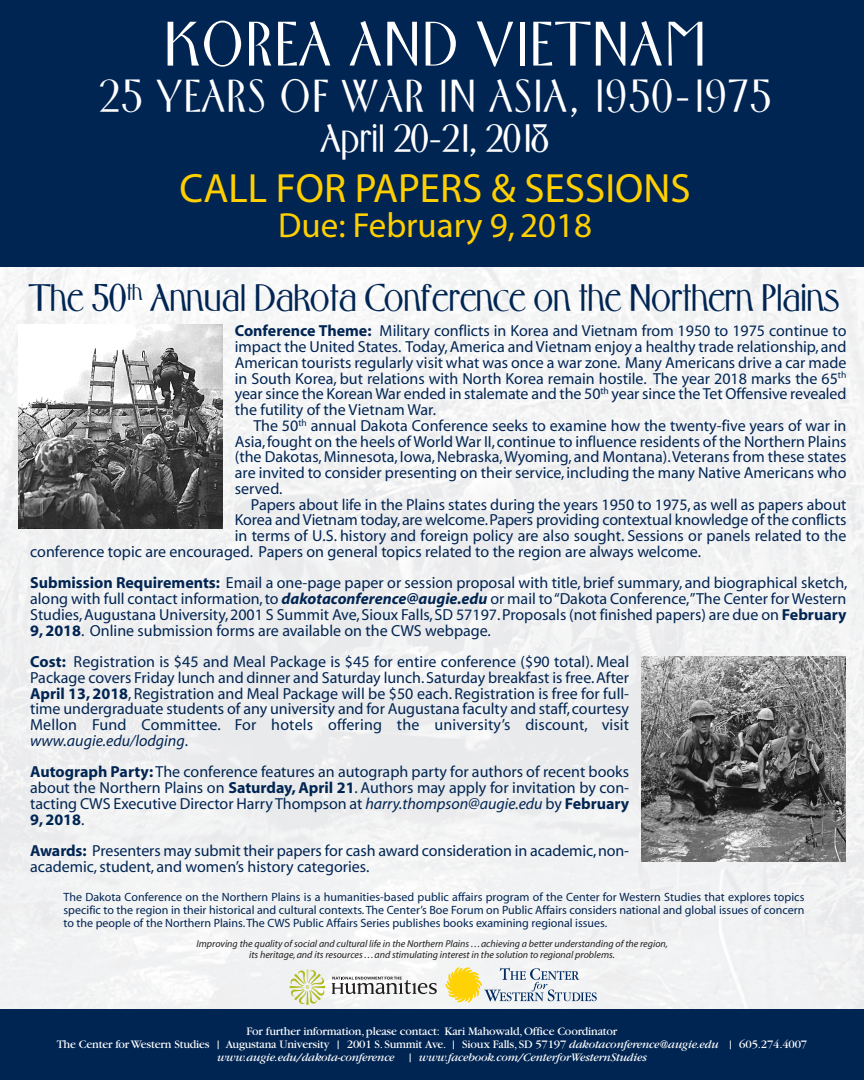
<style>
.page{position:relative;width:864px;height:1080px;background:#fff}
.page>*{position:absolute;margin:0;border:0;box-sizing:border-box;transform-origin:0 0}
.t1{font:56px "Gabriel";letter-spacing:.05em;color:#fff}
.t2{font:41px "Gabriel";letter-spacing:.05em;color:#fff}
.t3{font:41px "Myriad";color:#ffcf00}
.t4{font:35px "Myriad";color:#ffcf00}
.t5{font:700 35px "Gabriel";color:#fff}
.t6{font:700 34px "Gabriel";color:#012553}
.t7{font:16px/15.8px "Myriad";color:#012553;text-align:justify}
.t8{font:12px/12.8px "Myriad";color:#012553;text-align:justify}
.t9{font:12px/13px "Garamond";letter-spacing:-.015em;color:#fff;text-align:center}
.t10{font:italic 10px/10.5px "Myriad";color:#231f20;text-align:center}
.s1{font-weight:700}
.s2{font-weight:700;font-style:italic}
.s3{font-style:italic}
</style>
<div class="page">
<img style="left:0;top:266px;width:864px;height:744px">
<div style="left:0;top:0;width:864px;height:266px;background:#012553"></div>
<div style="left:0;top:1010px;width:864px;height:70px;background:#012553"></div>
<svg style="left:332px;top:977px;width:105px;height:17px"></svg>
<svg style="left:290px;top:969px;width:35px;height:36px"></svg>
<svg style="left:446px;top:968px;width:151px;height:34px"></svg>
<img style="left:18px;top:324px;width:204px;height:204px">
<img style="left:642px;top:657px;width:204px;height:204px">
<h1 class="t1" style="left:165px;top:22px;width:542px">KOREA AND VIETNAM</h1>
<h2 class="t2" style="left:99px;top:80px;width:674px">25 YEARS OF WAR IN ASIA, 1950-1975</h2>
<h3 class="t5" style="left:321px;top:124px;width:230px">April 20-21, 2018</h3>
<h2 class="t3" style="left:180px;top:173px;width:513px">CALL FOR PAPERS &amp; SESSIONS</h2>
<h3 class="t4" style="left:278px;top:212px;width:315px">Due: February 9, 2018</h3>
<h3 class="t6" style="left:29px;top:285px;width:812px">The 50<sup>th</sup> Annual Dakota Conference on the Northern Plains</h3>
<p class="t7" style="left:235px;top:325px;width:613px"><span class="s1">Conference Theme:</span> Military conflicts in Korea and Vietnam from 1950 to 1975 continue to impact the United States. Today,America and Vietnam enjoy a healthy trade relationship,and American tourists regularly visit what was once a war zone. Many Americans drive a car made in South Korea, but relations with North Korea remain hostile. The year 2018 marks the 65<sup>th </sup>year since the KoreanWar ended in stalemate and the 50<sup>th</sup> year since the Tet Offensive revealed the futility of the Vietnam War.</p>
<p class="t7" style="left:235px;top:419px;width:613px;text-indent:19px">The 50<sup>th</sup> annual Dakota Conference seeks to examine how the twenty-five years of war in Asia,fought on the heels of World War II,continue to influence residents of the Northern Plains (the Dakotas,Minnesota, Iowa,Nebraska,Wyoming, and Montana).Veterans from these states are invited to consider presenting on their service, including the many Native Americans who served.</p>
<p class="t7" style="left:251px;top:498px;width:597px">Papers about life in the Plains states during the years 1950 to 1975, as well as papers about</p>
<p class="t7" style="left:235px;top:514px;width:613px">Korea andVietnam today,are welcome.Papers providing contextual knowledge of the conflicts</p>
<p class="t7" style="left:235px;top:529px;width:613px">in terms of U.S. history and foreign policy are also sought. Sessions or panels related to the</p>
<p class="t7" style="left:30px;top:545px;width:672px">conference topic are encouraged. Papers on general topics related to the region are always welcome.</p>
<p class="t7" style="left:30px;top:577px;width:819px"><span class="s1">Submission Requirements:</span> Email a one-page paper or session proposal with title, brief summary, and biographical sketch, along with full contact information,to <span class="s2">dakotaconference@augie.edu</span> or mail to“Dakota Conference,”The Center for Western Studies,Augustana University,2001 S Summit Ave,Sioux Falls,SD 57197.Proposals (not finished papers) are due on <span class="s1">February 9, 2018</span>. Online submission forms are available on the CWS webpage.</p>
<p class="t7" style="left:30px;top:655px;width:600px"><span class="s1">Cost:</span> Registration is $45 and Meal Package is $45 for entire conference ($90 total). Meal Package covers Friday lunch and dinner and Saturday lunch.Saturday breakfast is free.After <span class="s1">April 13, 2018</span>, Registration and Meal Package will be $50 each. Registration is free for full&shy;time undergraduate students of any university and for Augustana faculty and staff,courtesy Mellon Fund Committee. For hotels offering the university’s discount, visit <span class="s3">www.augie.edu/lodging</span>.</p>
<p class="t7" style="left:30px;top:766px;width:601px"><span class="s1">Autograph Party:</span> The conference features an autograph party for authors of recent books about the Northern Plains on <span class="s1">Saturday, April 21</span>. Authors may apply for invitation by con&shy;tacting CWS Executive Director Harry Thompson at <span class="s3">harry.thompson@augie.edu</span> by <span class="s1">February 9, 2018</span>.</p>
<p class="t7" style="left:30px;top:844px;width:600px"><span class="s1">Awards:</span> Presenters may submit their papers for cash award consideration in academic,non&shy;academic,student, and women’s history categories.</p>
<p class="t8" style="left:64px;top:892px;width:742px">The Dakota Conference on the Northern Plains is a humanities-based public affairs program of the Center for Western Studies that explores topics specific to the region in their historical and cultural contexts.The Center’s Boe Forum on Public Affairs considers national and global issues of concern to the people of the Northern Plains.The CWS Public Affairs Series publishes books examining regional issues.</p>
<p class="t10" style="left:197px;top:940px;width:473px">Improving the quality ofsocial and cultural life in the Northern Plains . . .achieving a better understanding of the region, its heritage,and its resources . . .and stimulating interest in the solution to regional problems.</p>
<p class="t9" style="left:57px;top:1025px;width:752px">For further information,please contact: Kari Mahowald,Office Coordinator<br>The Center forWestern Studies | Augustana University | 2001 S. Summit Ave. | Sioux Falls, SD 57197 <span class="s3">dakotaconference@augie.edu</span> | 605.274.4007 <span class="s3">www.augie.edu/dakota-conference</span> | <span class="s3">www.facebook.com/CenterforWesternStudies</span></p>
</div>
